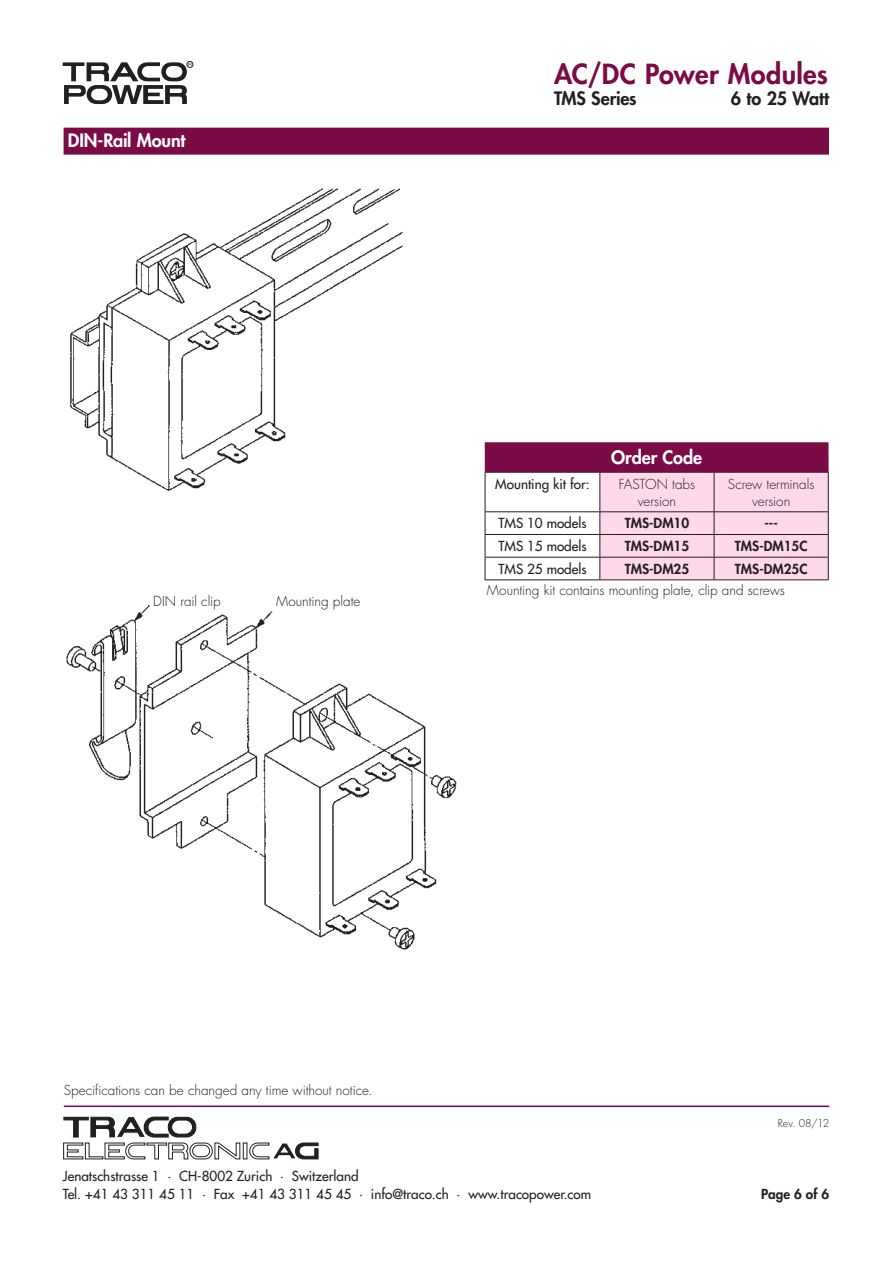
<style>
.page{position:relative;width:893px;height:1263px;background:#fff}
.page>*{position:absolute;margin:0;border:0;box-sizing:border-box;transform-origin:0 0}
.t1{font:800 27px "Futura";letter-spacing:.01em;color:#7b0b46}
.Liste_Titel_Heavy{font:800 18px "Futura";letter-spacing:-.005em;color:#fff}
.t2{font:800 18px "Futura";letter-spacing:-.01em;color:#231f20}
.Tabelle_Heavy{font:13.5px/18px "Futura";color:#231f20}
.Text_light{font:300 13.5px "Futura";letter-spacing:-.005em;color:#231f20}
.Tabelle_Heavy-2{font:800 13.5px "Futura";color:#231f20}
.Tabelle_Heavy-3{font:300 13.5px/17.2px "Futura";letter-spacing:-.005em;color:#231f20;text-align:center}
.t3{font:300 10.5px "Futura";letter-spacing:-.005em;color:#231f20}
</style>
<div class="page">
<div style="left:187px;top:61px;width:6px;height:7px;border:1px solid #231f20;border-radius:50%"></div>
<svg style="left:63px;top:62px;width:129px;height:42px"></svg>
<hr style="left:64px;top:1105px;width:765px;height:2px;background:#7b0b46">
<svg style="left:63px;top:1116px;width:256px;height:44px"></svg>
<hr style="left:485px;top:472px;width:115px;height:1px;background:#231f20">
<hr style="left:485px;top:472px;width:1px;height:39px;background:#231f20">
<hr style="left:485px;top:511px;width:115px;height:1px;background:#231f20">
<hr style="left:485px;top:534px;width:115px;height:1px;background:#231f20">
<hr style="left:485px;top:557px;width:115px;height:1px;background:#231f20">
<svg style="left:485px;top:512px;width:1px;height:67px"></svg>
<svg style="left:600px;top:472px;width:229px;height:107px;background:#f5cfe2"></svg>
<hr style="left:485px;top:579px;width:115px;height:1px;background:#231f20">
<hr style="left:600px;top:579px;width:114px;height:1px;background:#231f20">
<hr style="left:714px;top:579px;width:115px;height:1px;background:#231f20">
<div style="left:485px;top:442px;width:344px;height:30px;background:#7b0b46"></div>
<img style="left:70px;top:188px;width:333px;height:304px">
<img style="left:66px;top:605px;width:391px;height:345px">
<div style="left:64px;top:128px;width:765px;height:27px;background:#7b0b46"></div>
<p class="Liste_Titel_Heavy" style="left:68px;top:129px;width:119px">DIN-Rail Mount</p>
<p class="Text_light" style="left:153px;top:592px;width:69px">DIN rail clip</p>
<p class="Text_light" style="left:276px;top:592px;width:86px">Mounting plate</p>
<p class="t1" style="left:554px;top:57px;width:275px">AC/DC Power Modules</p>
<p class="t2" style="left:554px;top:87px;width:84px">TMS Series</p>
<p class="t2" style="left:731px;top:87px;width:100px">6 to 25 Watt</p>
<p class="Liste_Titel_Heavy" style="left:611px;top:446px;width:92px">Order Code</p>
<p class="Tabelle_Heavy" style="left:495px;top:475px;width:96px">Mounting kit for:</p>
<p class="Tabelle_Heavy-3" style="left:619px;top:475px;width:78px">FASTON tabs version</p>
<p class="Tabelle_Heavy-3" style="left:728px;top:475px;width:88px">Screw terminals version</p>
<p class="Tabelle_Heavy" style="left:498px;top:514px;width:90px">TMS 10 models</p>
<p class="Tabelle_Heavy-2" style="left:625px;top:515px;width:66px">TMS-DM10</p>
<p class="Tabelle_Heavy-2" style="left:764px;top:515px;width:15px">---</p>
<p class="Tabelle_Heavy" style="left:498px;top:537px;width:90px">TMS 15 models</p>
<p class="Tabelle_Heavy-2" style="left:625px;top:538px;width:66px">TMS-DM15</p>
<p class="Tabelle_Heavy-2" style="left:735px;top:538px;width:74px">TMS-DM15C</p>
<p class="Tabelle_Heavy" style="left:498px;top:560px;width:90px">TMS 25 models</p>
<p class="Tabelle_Heavy-2" style="left:625px;top:560px;width:66px">TMS-DM25</p>
<p class="Tabelle_Heavy-2" style="left:735px;top:560px;width:74px">TMS-DM25C</p>
<p class="Text_light" style="left:487px;top:582px;width:299px">Mounting kit contains mounting plate, clip and screws</p>
<p class="Text_light" style="left:64px;top:1082px;width:311px">Specifications can be changed any time without notice.</p>
<p class="t3" style="left:778px;top:1116px;width:53px">Rev. 08/12</p>
<p class="Tabelle_Heavy" style="left:63px;top:1167px;width:530px">Jenatschstrasse 1 · CH-8002 Zurich · Switzerland<br>Tel. +41 43 311 45 11 · Fax +41 43 311 45 45 · info@traco.ch · www.tracopower.com</p>
<p class="Tabelle_Heavy-2" style="left:761px;top:1186px;width:69px">Page 6 of 6</p>
</div>
